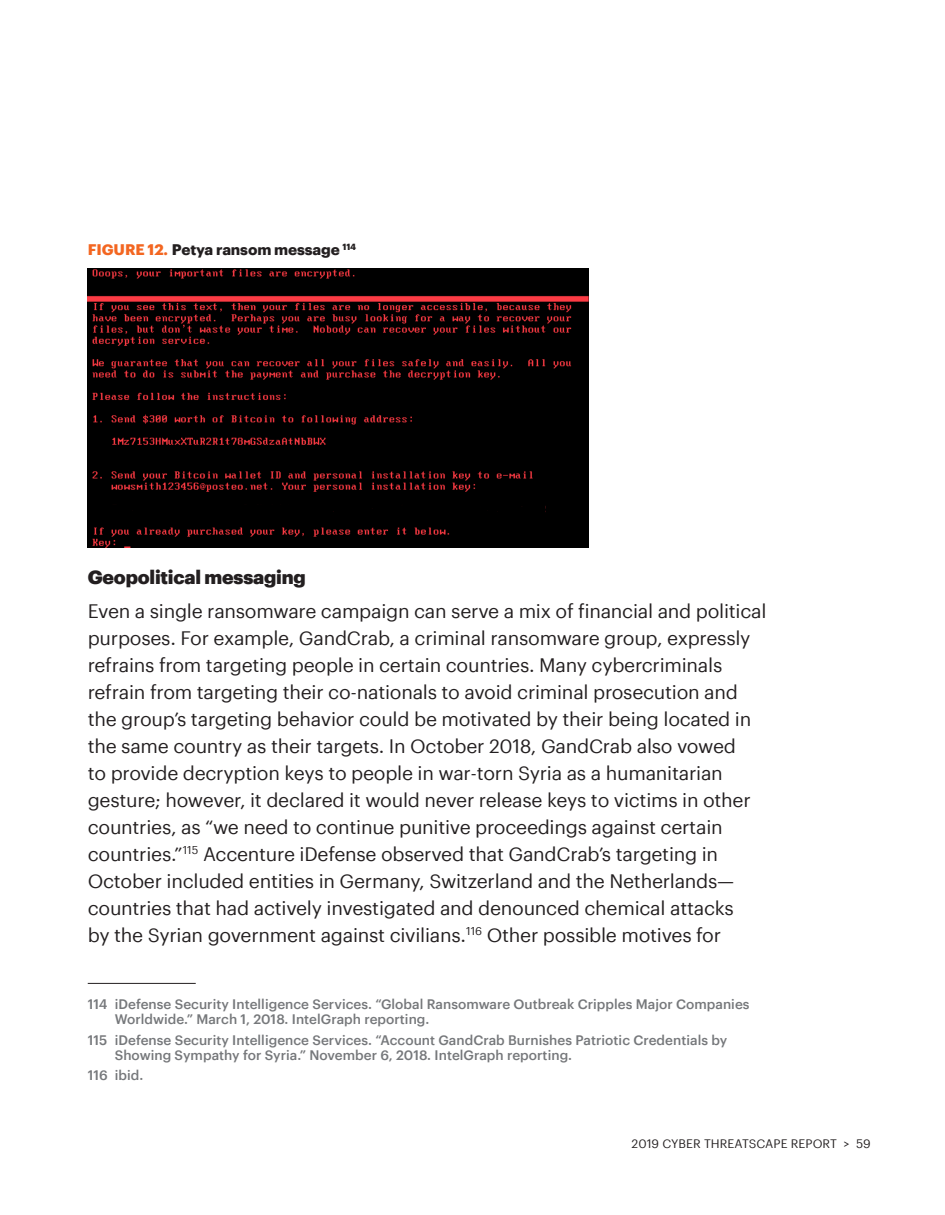
<style>
.page{position:relative;width:945px;height:1215px;background:#fff}
.page>*{position:absolute;margin:0;border:0;box-sizing:border-box;transform-origin:0 0}
.body_13_18{font:19.05px/27px "Graphik";letter-spacing:-.015em;color:#231f20}
.H5_13_18{font:900 19.05px "Graphik";letter-spacing:-.01em;color:#231f20}
.Figure_caption{font:700 15px "Graphik";letter-spacing:-.01em;color:#231f20}
.Figure_caption-2{font:700 15px "Graphik";color:#f36621}
.footnote_-_9_10{font:500 13.5px/15px "Graphik";color:#76787b}
.t1{font:12px "Graphik";letter-spacing:.005em;color:#231f20}
.s1{color:#f36621}
</style>
<div class="page">
<hr style="left:88px;top:983px;width:108px;height:1px;background:#231f20">
<img style="left:88px;top:268px;width:500px;height:280px">
<p class="Figure_caption-2" style="left:88px;top:238px;width:20px">Figure</p>
<p class="Figure_caption" style="left:148px;top:238px;width:210px"><span class="s1">12.</span> Petya ransom message <sup>114</sup></p>
<p class="H5_13_18" style="left:88px;top:562px;width:220px">Geopolitical messaging</p>
<p class="body_13_18" style="left:88px;top:596px;width:680px">Even a single ransomware campaign can serve a mix of financial and political purposes. For example, GandCrab, a criminal ransomware group, expressly refrains from targeting people in certain countries. Many cybercriminals refrain from targeting their co-nationals to avoid criminal prosecution and the group’s targeting behavior could be motivated by their being located in the same country as their targets. In October 2018, GandCrab also vowed<br>to provide decryption keys to people in war-torn Syria as a humanitarian gesture; however, it declared it would never release keys to victims in other countries, as “we need to continue punitive proceedings against certain countries.”<sup>115</sup> Accenture iDefense observed that GandCrab’s targeting in October included entities in Germany, Switzerland and the Netherlands— countries that had actively investigated and denounced chemical attacks<br>by the Syrian government against civilians.<sup>116</sup> Other possible motives for</p>
<p class="footnote_-_9_10" style="left:115px;top:996px;width:636px;text-indent:-27px">114 iDefense Security Intelligence Services. “Global Ransomware Outbreak Cripples Major Companies<br>Worldwide.” March 1, 2018. IntelGraph reporting.</p>
<p class="footnote_-_9_10" style="left:115px;top:1031px;width:614px;text-indent:-27px">115 iDefense Security Intelligence Services. “Account GandCrab Burnishes Patriotic Credentials by<br>Showing Sympathy for Syria.” November 6, 2018. IntelGraph reporting.</p>
<p class="footnote_-_9_10" style="left:88px;top:1066px;width:57px">116 ibid.</p>
<p class="t1" style="left:632px;top:1134px;width:241px">2019 CYBER THREATSCAPE REPORT &gt; 59</p>
</div>
